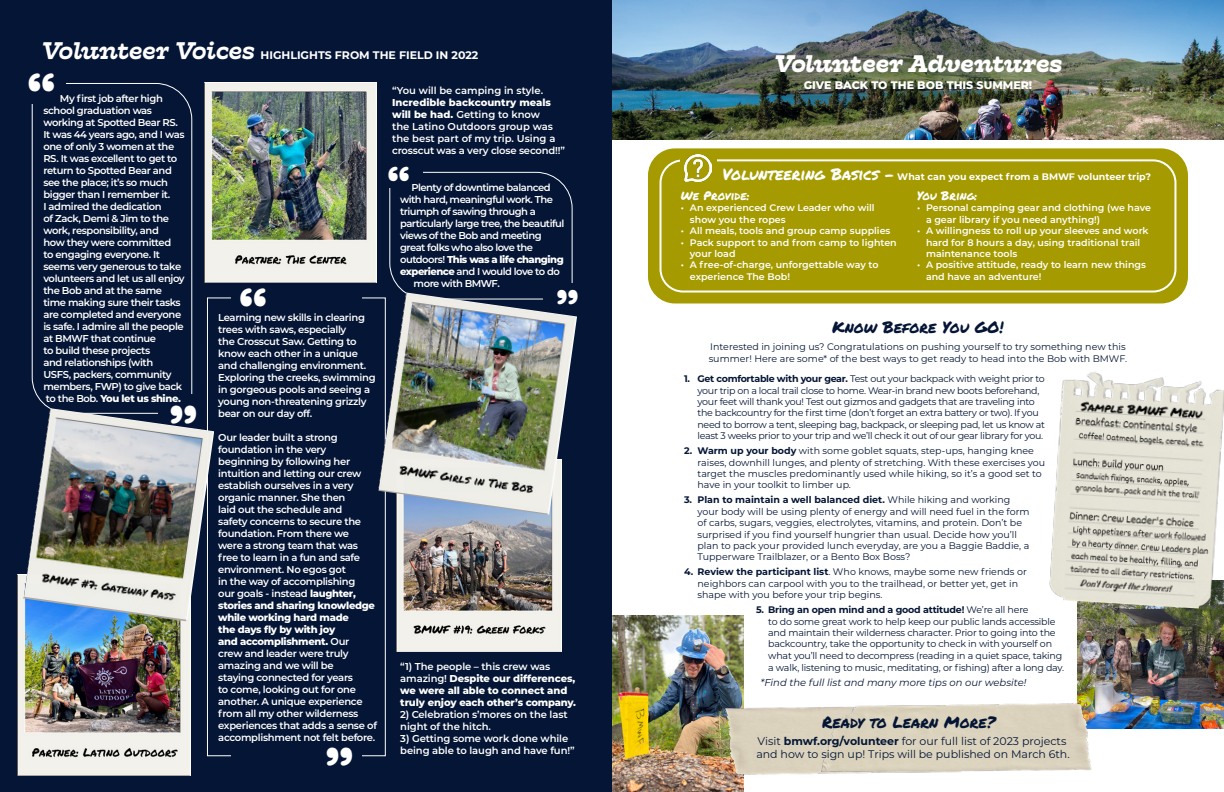
<style>
.page{position:relative;width:1224px;height:792px;background:#fff}
.page>*{position:absolute;margin:0;border:0;box-sizing:border-box;transform-origin:0 0}
.t1{font:900 50px "Helvetica Rounded";color:#fff}
.t2{font:900 40px "Helvetica Rounded";color:#fff}
.t3{font:italic 700 24px "Hatch";letter-spacing:-.03em;color:#fff}
.t4{font:16px "Permanent Marker";color:#041535}
.t5{font:12px "Permanent Marker";color:#fff}
.t6{font:11px/13.2px "Montserrat";color:#041535}
.t7{font:700 11px "Montserrat";color:#fff}
.t8{font:800 11px "Montserrat";color:#fff}
.t9{font:600 10px/12px "Montserrat";letter-spacing:-.035em;color:#fff}
.t10{font:600 10px/12px "Montserrat";color:#fff}
.t11{font:800 10px/12px "Montserrat";letter-spacing:-.01em;color:#fff}
.t12{font:600 10px/12px "Montserrat";letter-spacing:-.01em;color:#fff}
.t13{font:italic 10px "Montserrat";color:#041535}
.t14{font:800 10px "Montserrat";letter-spacing:-.04em;color:#fff}
.t15{font:9.5px/11.4px "Montserrat";letter-spacing:-.015em;color:#041535}
.t16{font:600 9.5px/11.4px "Montserrat";color:#fff}
.t17{font:700 9.5px "Montserrat";color:#fff}
.s1{font-family:"Hatch";font-weight:500;font-style:italic;font-size:24px}
.s2{font-weight:600}
.s3{font-weight:800}
.s4{font-family:"Permanent Marker";font-weight:400;font-size:16px}
.s5{font-weight:700}
</style>
<div class="page">
<img style="left:612px;top:0;width:612px;height:139px">
<img style="left:612px;top:616px;width:132px;height:176px">
<div style="left:0;top:0;width:612px;height:792px;background:#041535"></div>
<img style="left:18px;top:575px;width:173px;height:200px">
<svg style="left:31px;top:83px;width:162px;height:325px"></svg>
<div style="left:11px;top:47px;width:55px;height:57px;background:#041535"></div>
<div style="left:158px;top:395px;width:59px;height:61px;background:#041535"></div>
<img style="left:396px;top:515px;width:166px;height:136px">
<svg style="left:389px;top:171px;width:184px;height:121px"></svg>
<div style="left:544px;top:283px;width:54px;height:61px;background:#041535"></div>
<div style="left:368px;top:126px;width:55px;height:62px;background:#041535"></div>
<img style="left:204px;top:82px;width:173px;height:200px">
<img style="left:378px;top:292px;width:199px;height:223px">
<img style="left:24px;top:408px;width:190px;height:213px">
<div style="left:648px;top:148px;width:540px;height:155px;background:#a59b00;border-radius:27px"></div>
<div style="left:660px;top:159px;width:516px;height:134px;border:2px solid #fff;border-radius:22px"></div>
<div style="left:680px;top:154px;width:37px;height:27px;background:#a59b00"></div>
<img style="left:685px;top:154px;width:26px;height:27px">
<img style="left:1077px;top:610px;width:147px;height:119px">
<img style="left:1049px;top:371px;width:175px;height:239px">
<img style="left:725px;top:704px;width:141px;height:73px">
<img style="left:822px;top:700px;width:270px;height:73px">
<p class="t7" style="left:41px;top:47px;width:439px"><span class="s1">Volunteer Voices</span> HIGHLIGHTS FROM THE FIELD IN 2022</p>
<p class="t1" style="left:26px;top:60px;width:32px">“</p>
<p class="t9" style="left:43px;top:92px;width:143px;text-indent:17px">My first job after high school graduation was working at Spotted Bear RS.<br>It was 44 years ago, and I was one of only 3 women at the<br>RS. It was excellent to get to return to Spotted Bear and see the place; it’s so much bigger than I remember it.<br>I admired the dedication<br>of Zack, Demi &amp; Jim to the work, responsibility, and<br>how they were committed<br>to engaging everyone. It seems very generous to take volunteers and let us all enjoy the Bob and at the same time making sure their tasks are completed and everyone is safe. I admire all the people at BMWF that continue<br>to build these projects<br>and relationships (with<br>USFS, packers, community members, FWP) to give back</p>
<p class="t14" style="left:46px;top:391px;width:137px"><span class="s2">to the Bob.</span> You let us shine.</p>
<p class="t1" style="left:199px;top:437px;width:32px;rotate:-180deg">“</p>
<p class="t1" style="left:238px;top:275px;width:32px">“</p>
<p class="t9" style="left:218px;top:311px;width:159px">Learning new skills in clearing trees with saws, especially<br>the Crosscut Saw. Getting to know each other in a unique and challenging environment.<br>Exploring the creeks, swimming in gorgeous pools and seeing a young non-threatening grizzly bear on our day off.</p>
<p class="t9" style="left:218px;top:431px;width:160px">Our leader built a strong foundation in the very beginning by following her intuition and letting our crew establish ourselves in a very organic manner. She then<br>laid out the schedule and<br>safety concerns to secure the foundation. From there we<br>were a strong team that was free to learn in a fun and safe environment. No egos got<br>in the way of accomplishing<br>our goals - instead <span class="s3">laughter, stories and sharing knowledge while working hard made<br>the days fly by with joy<br>and accomplishment.</span> Our<br>crew and leader were truly amazing and we will be<br>staying connected for years<br>to come, looking out for one another. A unique experience from all my other wilderness experiences that adds a sense of accomplishment not felt before.</p>
<p class="t1" style="left:355px;top:779px;width:32px;rotate:-180deg">“</p>
<p class="t10" style="left:392px;top:84px;width:174px">“You will be camping in style.<br><span class="s3">Incredible backcountry meals will be had.</span> Getting to know<br>the Latino Outdoors group was the best part of my trip. Using a crosscut was a very close second!!”</p>
<p class="t2" style="left:386px;top:156px;width:26px">“</p>
<p class="t9" style="left:400px;top:181px;width:166px;text-indent:11px">Plenty of downtime balanced with hard, meaningful work. The triumph of sawing through a particularly large tree, the beautiful views of the Bob and meeting great folks who also love the outdoors! <span class="s3">This was a life changing experience</span> and I would love to do</p>
<p class="t9" style="left:414px;top:277px;width:88px">more with BMWF.</p>
<p class="t2" style="left:580px;top:315px;width:26px;rotate:-180deg">“</p>
<p class="t11" style="left:400px;top:660px;width:177px"><span class="s2">“1) The people – this crew was amazing!</span> Despite our differences, we were all able to connect and truly enjoy each other’s company.</p>
<p class="t12" style="left:400px;top:708px;width:169px">2) Celebration s’mores on the last night of the hitch.</p>
<p class="t12" style="left:400px;top:732px;width:176px">3) Getting some work done while being able to laugh and have fun!”</p>
<p class="t3" style="left:774px;top:47px;width:290px">Volunteer Adventures</p>
<p class="t8" style="left:804px;top:77px;width:230px">GIVE BACK TO THE BOB THIS SUMMER!</p>
<p class="t17" style="left:722px;top:170px;width:430px"><span class="s4">Volunteering Basics -</span> What can you expect from a BMWF volunteer trip?</p>
<p class="t5" style="left:681px;top:187px;width:70px">We Provide:</p>
<p class="t16" style="left:690px;top:202px;width:186px;text-indent:-9px">• An experienced Crew Leader who will show you the ropes</p>
<p class="t16" style="left:681px;top:225px;width:211px">• All meals, tools and group camp supplies</p>
<p class="t16" style="left:690px;top:236px;width:208px;text-indent:-9px">• Pack support to and from camp to lighten your load</p>
<p class="t16" style="left:690px;top:259px;width:190px;text-indent:-9px">• A free-of-charge, unforgettable way to experience The Bob!</p>
<p class="t5" style="left:917px;top:187px;width:62px">You Bring:</p>
<p class="t16" style="left:926px;top:202px;width:226px;text-indent:-9px">• Personal camping gear and clothing (we have a gear library if you need anything!)</p>
<p class="t16" style="left:926px;top:225px;width:224px;text-indent:-9px">• A willingness to roll up your sleeves and work hard for 8 hours a day, using traditional trail maintenance tools</p>
<p class="t16" style="left:926px;top:259px;width:222px;text-indent:-9px">• A positive attitude, ready to learn new things and have an adventure!</p>
<p class="t4" style="left:832px;top:316px;width:173px">Know Before You GO!</p>
<p class="t15" style="left:709px;top:341px;width:420px">Interested in joining us? Congratulations on pushing yourself to try something new this summer! Here are some* of the best ways to get ready to head into the Bob with BMWF.</p>
<p class="t15" style="left:698px;top:373px;width:349px;text-indent:-14px"><span class="s5">1. Get comfortable with your gear.</span> Test out your backpack with weight prior to your trip on a local trail close to home. Wear-in brand new boots beforehand, your feet will thank you! Test out gizmos and gadgets that are traveling into the backcountry for the first time (don’t forget an extra battery or two). If you need to borrow a tent, sleeping bag, backpack, or sleeping pad, let us know at least 3 weeks prior to your trip and we’ll check it out of our gear library for you.</p>
<p class="t15" style="left:698px;top:445px;width:349px;text-indent:-14px"><span class="s5">2. Warm up your body</span> with some goblet squats, step-ups, hanging knee raises, downhill lunges, and plenty of stretching. With these exercises you target the muscles predominantly used while hiking, so it’s a good set to have in your toolkit to limber up.</p>
<p class="t15" style="left:698px;top:494px;width:334px;text-indent:-14px"><span class="s5">3. Plan to maintain a well balanced diet.</span> While hiking and working your body will be using plenty of energy and will need fuel in the form of carbs, sugars, veggies, electrolytes, vitamins, and protein. Don’t be surprised if you find yourself hungrier than usual. Decide how you’ll plan to pack your provided lunch everyday, are you a Baggie Baddie, a Tupperware Trailblazer, or a Bento Box Boss?</p>
<p class="t15" style="left:698px;top:566px;width:331px;text-indent:-14px"><span class="s5">4. Review the participant list</span>. Who knows, maybe some new friends or neighbors can carpool with you to the trailhead, or better yet, get in shape with you before your trip begins.</p>
<p class="t15" style="left:768px;top:604px;width:298px;text-indent:-12px"><span class="s5">5. Bring an open mind and a good attitude!</span> We’re all here<br>to do some great work to help keep our public lands accessible and maintain their wilderness character. Prior to going into the backcountry, take the opportunity to check in with yourself on what you’ll need to decompress (reading in a quiet space, taking a walk, listening to music, meditating, or fishing) after a long day.</p>
<p class="t13" style="left:760px;top:676px;width:267px">*Find the full list and many more tips on our website!</p>
<p class="t4" style="left:822px;top:710px;width:175px">Ready to Learn More?</p>
<p class="t6" style="left:756px;top:734px;width:315px">Visit <span class="s5">bmwf.org/volunteer</span> for our full list of 2023 projects and how to sign up! Trips will be published on March 6th.</p>
</div>
